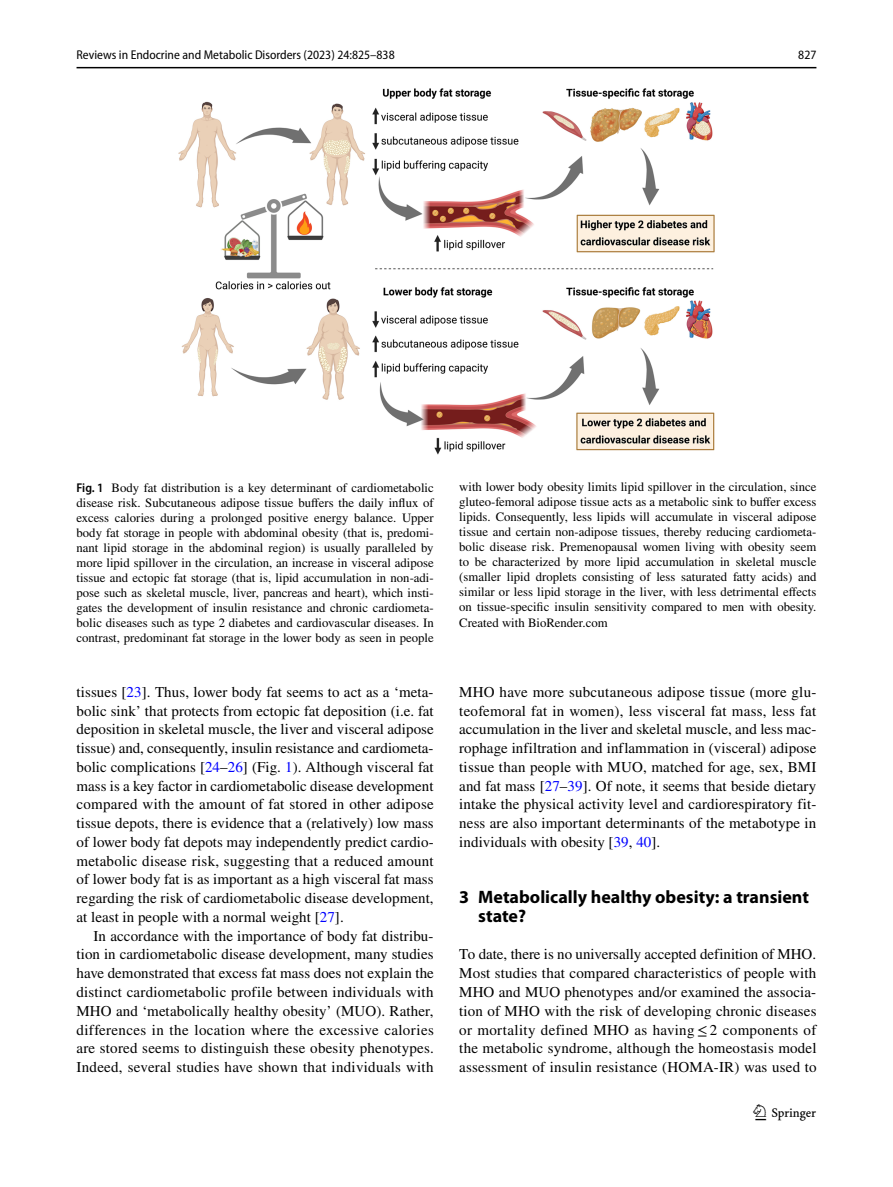
<style>
.page{position:relative;width:893px;height:1187px;background:#fff}
.page>*{position:absolute;margin:0;border:0;box-sizing:border-box;transform-origin:0 0}
.t1{font:22.5px "Springnew Regular 3";color:#000}
.t2{font:700 18px/18.8px "Myriad Pro";color:#000}
.t3{font:15px/18.8px "STIX";letter-spacing:.01em;color:#000;text-align:justify}
.t4{font:12.75px/15px "STIX";color:#000;text-align:justify}
.t5{font:semi-condensed 12.75px "Myriad Pro";color:#000}
.s1{font-family:"Myriad Pro";font-weight:600;font-stretch:semi-condensed}
.s2{color:#00f}
</style>
<div class="page">
<hr style="left:77px;top:67px;width:739px;height:1px;background:#000">
<img style="left:178px;top:88px;width:537px;height:367px">
<p class="t5" style="left:77px;top:48px;width:320px">Reviews in Endocrine and Metabolic Disorders (2023) 24:825–838</p>
<p class="t5" style="left:798px;top:48px;width:20px">827</p>
<p class="t4" style="left:77px;top:480px;width:359px"><span class="s1">Fig. 1</span> Body fat distribution is a key determinant of cardiometabolic disease risk. Subcutaneous adipose tissue buffers the daily influx of excess calories during a prolonged positive energy balance. Upper body fat storage in people with abdominal obesity (that is, predomi&shy;nant lipid storage in the abdominal region) is usually paralleled by more lipid spillover in the circulation, an increase in visceral adipose tissue and ectopic fat storage (that is, lipid accumulation in non-adi&shy;pose such as skeletal muscle, liver, pancreas and heart), which insti&shy;gates the development of insulin resistance and chronic cardiometa&shy;bolic diseases such as type 2 diabetes and cardiovascular diseases. In contrast, predominant fat storage in the lower body as seen in people</p>
<p class="t4" style="left:459px;top:480px;width:359px">with lower body obesity limits lipid spillover in the circulation, since gluteo-femoral adipose tissue acts as a metabolic sink to buffer excess lipids. Consequently, less lipids will accumulate in visceral adipose tissue and certain non-adipose tissues, thereby reducing cardiometa&shy;bolic disease risk. Premenopausal women living with obesity seem to be characterized by more lipid accumulation in skeletal muscle (smaller lipid droplets consisting of less saturated fatty acids) and similar or less lipid storage in the liver, with less detrimental effects on tissue-specific insulin sensitivity compared to men with obesity.<br>Created with BioRender.com</p>
<p class="t3" style="left:77px;top:683px;width:359px">tissues [<span class="s2">23</span>]. Thus, lower body fat seems to act as a ‘meta&shy;bolic sink’ that protects from ectopic fat deposition (i.e. fat deposition in skeletal muscle, the liver and visceral adipose tissue) and, consequently, insulin resistance and cardiometa&shy;bolic complications [<span class="s2">24</span>–<span class="s2">26</span>] (Fig. <span class="s2">1</span>). Although visceral fat mass is a key factor in cardiometabolic disease development compared with the amount of fat stored in other adipose tissue depots, there is evidence that a (relatively) low mass of lower body fat depots may independently predict cardio&shy;metabolic disease risk, suggesting that a reduced amount of lower body fat is as important as a high visceral fat mass regarding the risk of cardiometabolic disease development, at least in people with a normal weight [<span class="s2">27</span>].</p>
<p class="t3" style="left:77px;top:927px;width:359px;text-indent:17px">In accordance with the importance of body fat distribu&shy;tion in cardiometabolic disease development, many studies have demonstrated that excess fat mass does not explain the distinct cardiometabolic profile between individuals with MHO and ‘metabolically healthy obesity’ (MUO). Rather, differences in the location where the excessive calories are stored seems to distinguish these obesity phenotypes.<br>Indeed, several studies have shown that individuals with</p>
<p class="t3" style="left:459px;top:683px;width:359px">MHO have more subcutaneous adipose tissue (more glu&shy;teofemoral fat in women), less visceral fat mass, less fat accumulation in the liver and skeletal muscle, and less mac&shy;rophage infiltration and inflammation in (visceral) adipose tissue than people with MUO, matched for age, sex, BMI and fat mass [<span class="s2">27</span>–<span class="s2">39</span>]. Of note, it seems that beside dietary intake the physical activity level and cardiorespiratory fit&shy;ness are also important determinants of the metabotype in individuals with obesity [<span class="s2">39</span>, <span class="s2">40</span>].</p>
<p class="t2" style="left:478px;top:887px;width:332px;text-indent:-19px">3 Metabolically healthy obesity: a transient state?</p>
<p class="t3" style="left:459px;top:946px;width:359px">To date, there is no universally accepted definition of MHO.<br>Most studies that compared characteristics of people with MHO and MUO phenotypes and/or examined the associa&shy;tion of MHO with the risk of developing chronic diseases or mortality defined MHO as having≤2 components of the metabolic syndrome, although the homeostasis model assessment of insulin resistance (HOMA-IR) was used to</p>
<h1 class="t1" style="left:755px;top:1104px;width:62px">1 3</h1>
</div>
